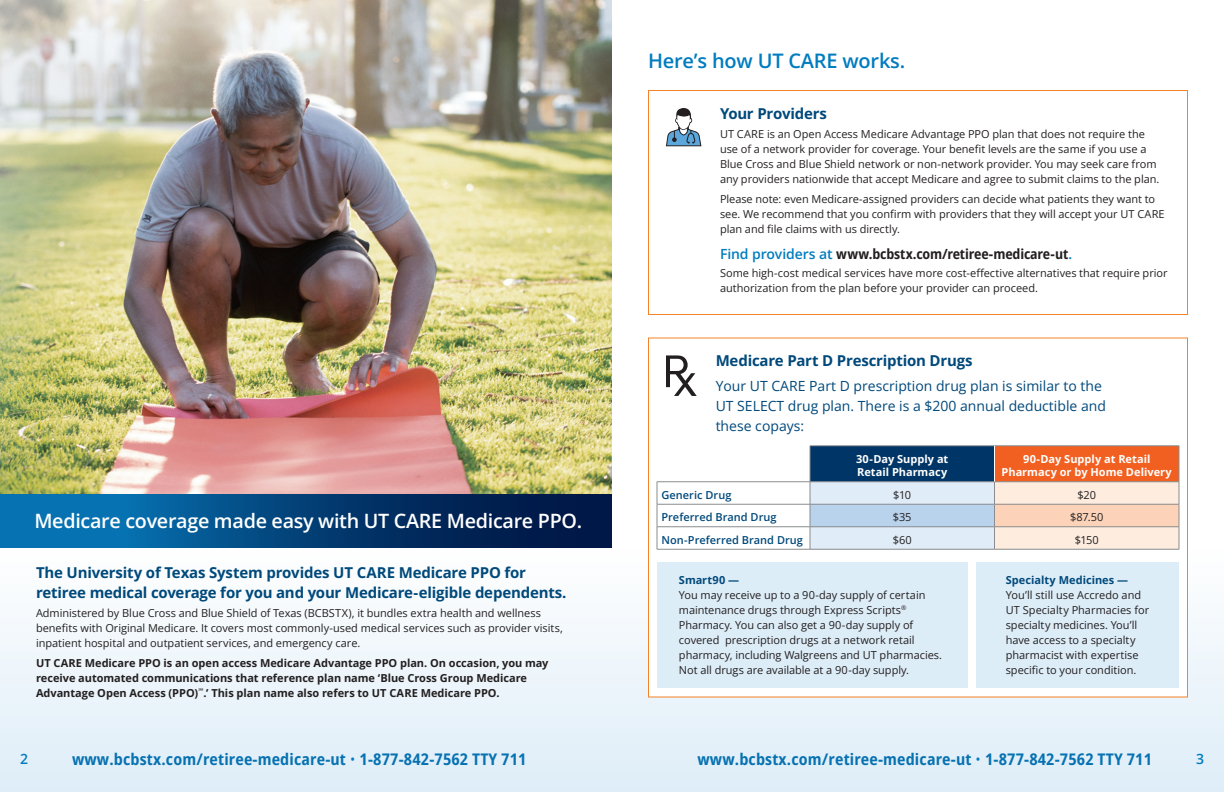
<style>
.page{position:relative;width:1224px;height:792px;background:#fff}
.page>*{position:absolute;margin:0;border:0;box-sizing:border-box;transform-origin:0 0}
.t1{font:600 20px "Open Sans";letter-spacing:-.01em;color:#007cbf}
.t2{font:600 19.8px "Open Sans";letter-spacing:-.015em;color:#fff}
.t3{font:700 semi-condensed 16px "Open Sans";letter-spacing:.01em;color:#0772b1}
.t4{font:700 15px/20px "Open Sans";letter-spacing:-.015em;color:#00497b}
.t5{font:14px/20px "Open Sans";color:#00497b}
.t6{font:700 semi-condensed 14px "Open Sans";letter-spacing:-.01em;color:#231f20}
.t7{font:600 14px "Open Sans";color:#007cbf}
.t8{font:11px/15px "Open Sans";letter-spacing:-.005em;color:#231f20}
.t9{font:700 11px/15px "Open Sans";letter-spacing:-.005em;color:#231f20}
.t10{font:700 11px/13.2px "Open Sans";color:#fff}
.t11{font:600 11px "Open Sans";letter-spacing:.005em;color:#00497b}
.t12{font:700 11px "Open Sans";color:#00497b}
.s1{font-weight:600;font-stretch:normal;color:#007cbf}
.s2{font-weight:300;color:#007cbf}
</style>
<div class="page">
<div style="left:0;top:549px;width:612px;height:243px;background:linear-gradient(to bottom,#fefefe,#deedf8)"></div>
<div style="left:612px;top:549px;width:612px;height:243px;background:linear-gradient(to bottom,#fefefe,#deedf8)"></div>
<div style="left:0;top:494px;width:612px;height:54px;background:linear-gradient(to right,#087dbe,#000b38)"></div>
<img style="left:0;top:0;width:612px;height:494px">
<div style="left:648px;top:338px;width:540px;height:360px;background:#fff;border:1px solid #f58229"></div>
<div style="left:648px;top:90px;width:540px;height:225px;background:#fff;border:1px solid #f58229"></div>
<div style="left:657px;top:562px;width:311px;height:126px;background:#ddedf8"></div>
<div style="left:976px;top:562px;width:203px;height:126px;background:#ddedf8"></div>
<div style="left:810px;top:446px;width:184px;height:36px;background:#003667"></div>
<div style="left:994px;top:446px;width:185px;height:36px;background:#f26021"></div>
<hr style="left:657px;top:549px;width:153px;height:1px;background:#8a8c8f">
<svg style="left:657px;top:482px;width:523px;height:67px"></svg>
<hr style="left:810px;top:549px;width:184px;height:1px;background:#8a8c8f">
<hr style="left:994px;top:549px;width:185px;height:1px;background:#8a8c8f">
<hr style="left:810px;top:446px;width:184px;height:1px;background:#8a8c8f">
<hr style="left:810px;top:446px;width:1px;height:36px;background:#8a8c8f">
<hr style="left:994px;top:446px;width:185px;height:1px;background:#8a8c8f">
<hr style="left:1179px;top:446px;width:1px;height:36px;background:#8a8c8f">
<hr style="left:810px;top:482px;width:184px;height:1px;background:#8a8c8f">
<hr style="left:994px;top:482px;width:185px;height:1px;background:#8a8c8f">
<hr style="left:994px;top:446px;width:1px;height:36px;background:#fff">
<svg style="left:666px;top:108px;width:36px;height:39px"></svg>
<svg style="left:666px;top:355px;width:31px;height:41px"></svg>
<h2 class="t2" style="left:34px;top:507px;width:549px">Medicare coverage made easy with UT CARE Medicare PPO.</h2>
<h3 class="t4" style="left:36px;top:562px;width:532px">The University of Texas System provides UT CARE Medicare PPO for retiree medical coverage for you and your Medicare-eligible dependents.</h3>
<p class="t8" style="left:36px;top:605px;width:528px">Administered by Blue Cross and Blue Shield of Texas (BCBSTX), it bundles extra health and wellness benefits with Original Medicare. It covers most commonly-used medical services such as provider visits, inpatient hospital and outpatient services, and emergency care.</p>
<p class="t9" style="left:36px;top:655px;width:514px">UT CARE Medicare PPO is an open access Medicare Advantage PPO plan. On occasion, you may receive automated communications that reference plan name ‘Blue Cross Group Medicare<br>Advantage Open Access (PPO)<sup>℠</sup>.’ This plan name also refers to UT CARE Medicare PPO.</p>
<h1 class="t1" style="left:648px;top:47px;width:259px">Here’s how UT CARE works.</h1>
<h3 class="t4" style="left:720px;top:103px;width:109px">Your Providers</h3>
<p class="t8" style="left:720px;top:126px;width:441px">UT CARE is an Open Access Medicare Advantage PPO plan that does not require the use of a network provider for coverage. Your benefit levels are the same if you use a Blue Cross and Blue Shield network or non-network provider. You may seek care from any providers nationwide that accept Medicare and agree to submit claims to the plan.</p>
<p class="t8" style="left:720px;top:191px;width:446px">Please note: even Medicare-assigned providers can decide what patients they want to see. We recommend that you confirm with providers that they will accept your UT CARE plan and file claims with us directly.</p>
<p class="t6" style="left:720px;top:244px;width:354px"><span class="s1">Find providers at</span> www.bcbstx.com/retiree-medicare-ut<span class="s1">.</span></p>
<p class="t8" style="left:720px;top:265px;width:449px">Some high-cost medical services have more cost-effective alternatives that require prior authorization from the plan before your provider can proceed.</p>
<h3 class="t4" style="left:716px;top:350px;width:259px">Medicare Part D Prescription Drugs</h3>
<p class="t5" style="left:716px;top:375px;width:392px">Your UT CARE Part D prescription drug plan is similar to the<br>UT SELECT drug plan. There is a $200 annual deductible and these copays:</p>
<p class="t10" style="left:856px;top:452px;width:94px">30-Day Supply at<br>Retail Pharmacy</p>
<p class="t10" style="left:1002px;top:452px;width:172px;text-align:center">90-Day Supply at Retail<br>Pharmacy or by Home Delivery</p>
<p class="t11" style="left:662px;top:487px;width:71px">Generic Drug</p>
<p class="t8" style="left:893px;top:487px;width:19px">$10</p>
<p class="t8" style="left:1077px;top:487px;width:20px">$20</p>
<p class="t11" style="left:662px;top:510px;width:117px">Preferred Brand Drug</p>
<p class="t8" style="left:893px;top:510px;width:20px">$35</p>
<p class="t8" style="left:1070px;top:510px;width:35px">$87.50</p>
<p class="t11" style="left:662px;top:532px;width:143px">Non-Preferred Brand Drug</p>
<p class="t8" style="left:893px;top:532px;width:20px">$60</p>
<p class="t8" style="left:1075px;top:532px;width:26px">$150</p>
<p class="t12" style="left:679px;top:572px;width:62px">Smart90 —</p>
<p class="t8" style="left:679px;top:587px;width:265px">You may receive up to a 90-day supply of certain maintenance drugs through Express Scripts<sup>® </sup>Pharmacy. You can also get a 90-day supply of covered prescription drugs at a network retail pharmacy, including Walgreens and UT pharmacies.<br>Not all drugs are available at a 90-day supply.</p>
<p class="t12" style="left:1006px;top:572px;width:124px">Specialty Medicines —</p>
<p class="t8" style="left:1006px;top:587px;width:145px">You’ll still use Accredo and<br>UT Specialty Pharmacies for specialty medicines. You’ll have access to a specialty pharmacist with expertise specific to your condition.</p>
<p class="t7" style="left:20px;top:750px;width:10px">2</p>
<h3 class="t3" style="left:72px;top:747px;width:456px">www.bcbstx.com/retiree-medicare-ut <span class="s2">•</span> 1-877-842-7562 TTY 711</h3>
<h3 class="t3" style="left:697px;top:747px;width:456px">www.bcbstx.com/retiree-medicare-ut <span class="s2">•</span> 1-877-842-7562 TTY 711</h3>
<p class="t7" style="left:1196px;top:750px;width:10px">3</p>
</div>
